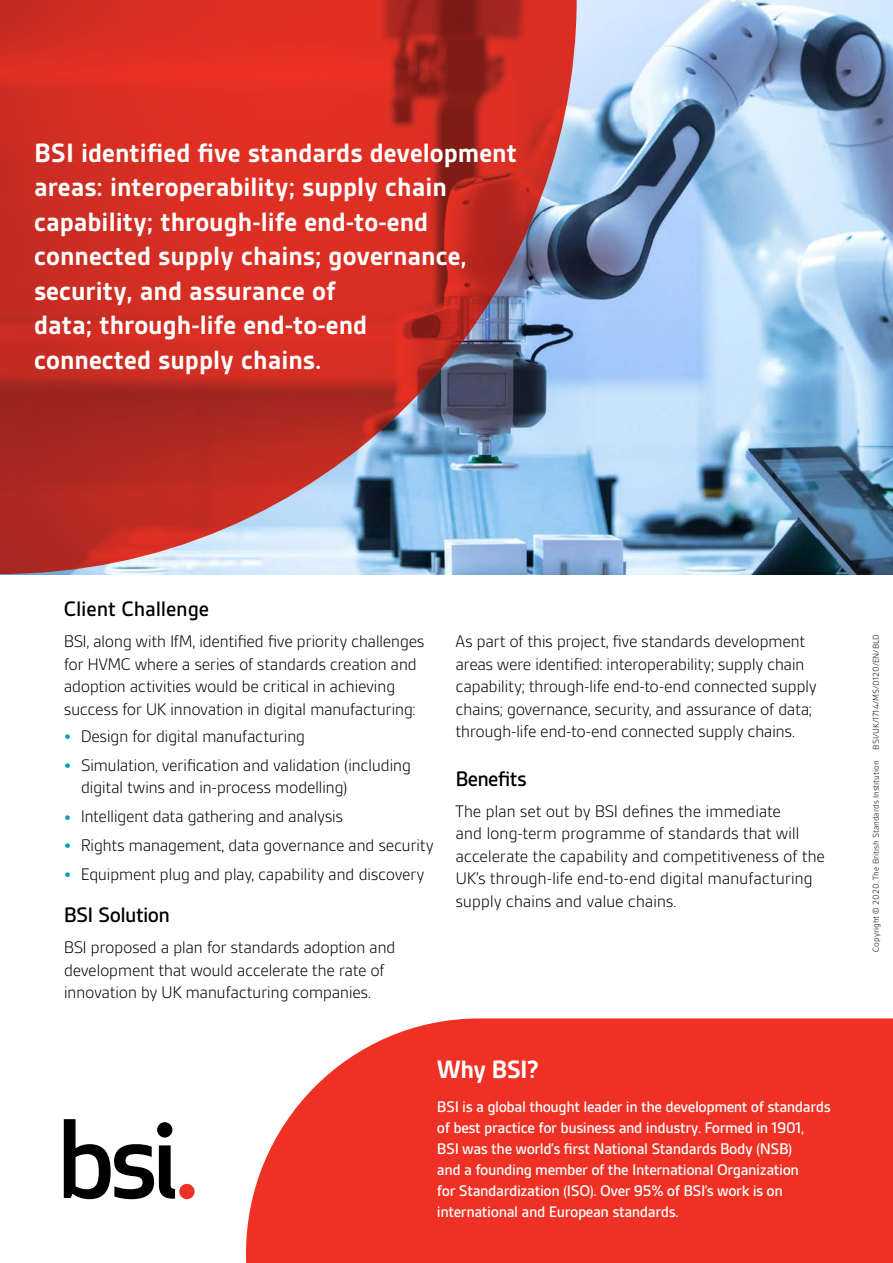
<style>
.page{position:relative;width:893px;height:1263px;background:#fff}
.page>*{position:absolute;margin:0;border:0;box-sizing:border-box;transform-origin:0 0}
.t1{font:700 28.5px/34.5px "BSI Gesta";color:#fff}
.t2{font:700 27px "BSI Gesta";letter-spacing:-.03em;color:#fff}
.t3{font:500 22.5px "BSI Gesta";letter-spacing:-.025em;color:#000}
.t4{font:500 22.5px "BSI Gesta";letter-spacing:-.005em;color:#000}
.t5{font:300 18px/22.5px "BSI Gesta";letter-spacing:-.03em;color:#000}
.t6{font:500 16.5px/21px "BSI Gesta";letter-spacing:-.025em;color:#fff}
.t7{font:300 9px "BSI Gesta";color:#000}
.s1{font-weight:700;font-size:19.5px;color:#009fb6}
</style>
<div class="page">
<img style="left:577px;top:0;width:316px;height:574px">
<svg style="left:0;top:0;width:577px;height:574px;background:#bc4746"></svg>
<svg style="left:246px;top:1018px;width:647px;height:245px;background:#ef4034"></svg>
<svg style="left:64px;top:1119px;width:111px;height:80px"></svg>
<div style="left:179px;top:1184px;width:16px;height:15px;background:#ee3124;border-radius:50%"></div>
<p class="t1" style="left:34px;top:135px;width:485px">BSI identified five standards development areas: interoperability; supply chain capability; through-life end-to-end connected supply chains; governance, security, and assurance of<br>data; through-life end-to-end<br>connected supply chains.</p>
<p class="t4" style="left:64px;top:598px;width:147px">Client Challenge</p>
<p class="t5" style="left:64px;top:630px;width:362px">BSI, along with IfM, identified five priority challenges for HVMC where a series of standards creation and adoption activities would be critical in achieving success for UK innovation in digital manufacturing:</p>
<p class="t5" style="left:64px;top:725px;width:243px"><span class="s1">•</span> Design for digital manufacturing</p>
<p class="t5" style="left:81px;top:754px;width:332px;text-indent:-17px"><span class="s1">•</span> Simulation, verification and validation (including digital twins and in-process modelling)</p>
<p class="t5" style="left:64px;top:805px;width:281px"><span class="s1">•</span> Intelligent data gathering and analysis</p>
<p class="t5" style="left:64px;top:834px;width:372px"><span class="s1">•</span> Rights management, data governance and security</p>
<p class="t5" style="left:64px;top:863px;width:362px"><span class="s1">•</span> Equipment plug and play, capability and discovery</p>
<p class="t3" style="left:64px;top:903px;width:108px">BSI Solution</p>
<p class="t5" style="left:64px;top:936px;width:333px">BSI proposed a plan for standards adoption and development that would accelerate the rate of innovation by UK manufacturing companies.</p>
<p class="t5" style="left:455px;top:630px;width:363px">As part of this project, five standards development areas were identified: interoperability; supply chain capability; through-life end-to-end connected supply chains; governance, security, and assurance of data; through-life end-to-end connected supply chains.</p>
<p class="t3" style="left:455px;top:767px;width:73px">Benefits</p>
<p class="t5" style="left:455px;top:799px;width:371px">The plan set out by BSI defines the immediate<br>and long-term programme of standards that will accelerate the capability and competitiveness of the UK’s through-life end-to-end digital manufacturing supply chains and value chains.</p>
<h2 class="t2" style="left:437px;top:1055px;width:104px">Why BSI?</h2>
<p class="t6" style="left:437px;top:1096px;width:395px">BSI is a global thought leader in the development of standards of best practice for business and industry. Formed in 1901,<br>BSI was the world’s first National Standards Body (NSB)<br>and a founding member of the International Organization<br>for Standardization (ISO). Over 95% of BSI’s work is on international and European standards.</p>
<p class="t7" style="left:871px;top:952px;width:319px;rotate:-90deg">Copyright © 2020. The British Standards Institution BSI/UK/1714/MS/0120/EN/BLD</p>
</div>
